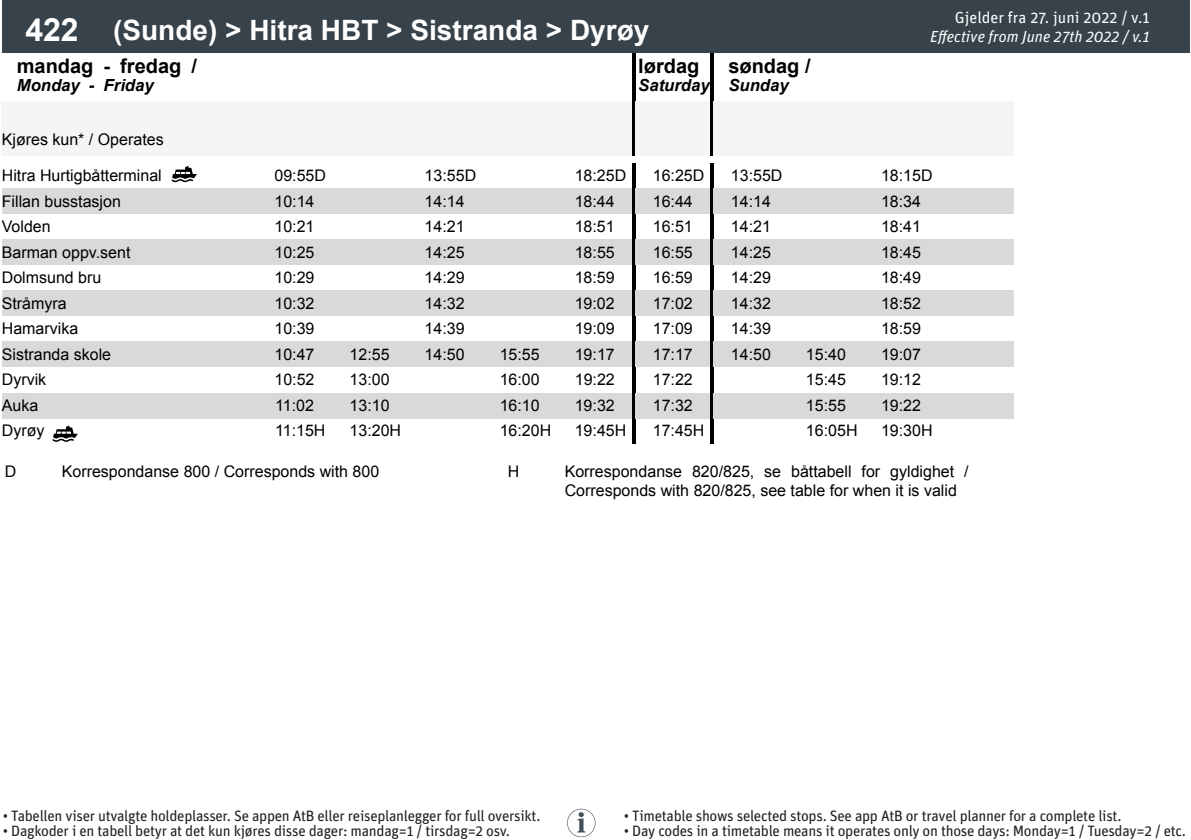
<style>
.page{position:relative;width:1191px;height:840px;background:#fff}
.page>*{position:absolute;margin:0;border:0;box-sizing:border-box;transform-origin:0 0}
.t1{font:700 28px "Arial";color:#fff}
.t2{font:700 20px "Arial";color:#000}
.t3{font:italic 700 16.6px "Arial";color:#000}
.t4{font:16px/25.6px "Arial";color:#000}
.t5{font:italic 16px "Unit Pro";color:#fff}
.t6{font:16px "Unit Pro";color:#fff}
.t7{font:15px "Unit Pro";letter-spacing:-.02em;color:#231f20}
.s1{font-size:32px}
</style>
<div class="page">
<div style="left:2px;top:101px;width:255px;height:54px;background:#f5f5f5"></div>
<div style="left:257px;top:101px;width:75px;height:54px;background:#f5f5f5"></div>
<div style="left:332px;top:101px;width:75px;height:54px;background:#f5f5f5"></div>
<div style="left:407px;top:101px;width:75px;height:54px;background:#f5f5f5"></div>
<div style="left:482px;top:101px;width:75px;height:54px;background:#f5f5f5"></div>
<div style="left:557px;top:101px;width:75px;height:54px;background:#f5f5f5"></div>
<hr style="left:632px;top:53px;width:3px;height:102px;background:#000">
<div style="left:635px;top:101px;width:75px;height:54px;background:#f5f5f5"></div>
<hr style="left:710px;top:53px;width:3px;height:102px;background:#000">
<div style="left:713px;top:101px;width:75px;height:54px;background:#f5f5f5"></div>
<div style="left:788px;top:101px;width:75px;height:54px;background:#f5f5f5"></div>
<div style="left:863px;top:101px;width:75px;height:54px;background:#f5f5f5"></div>
<div style="left:938px;top:101px;width:75px;height:54px;background:#f5f5f5"></div>
<div style="left:2px;top:1px;width:100px;height:52px;background:#37424a"></div>
<div style="left:102px;top:1px;width:1087px;height:52px;background:#37424a"></div>
<div style="left:2px;top:188px;width:630px;height:26px;background:#d9d9d9"></div>
<div style="left:2px;top:239px;width:630px;height:26px;background:#d9d9d9"></div>
<div style="left:2px;top:290px;width:630px;height:26px;background:#d9d9d9"></div>
<div style="left:2px;top:341px;width:630px;height:26px;background:#d9d9d9"></div>
<div style="left:2px;top:392px;width:630px;height:26px;background:#d9d9d9"></div>
<hr style="left:632px;top:163px;width:3px;height:280px;background:#000">
<div style="left:635px;top:188px;width:75px;height:26px;background:#d9d9d9"></div>
<div style="left:635px;top:239px;width:75px;height:26px;background:#d9d9d9"></div>
<div style="left:635px;top:290px;width:75px;height:26px;background:#d9d9d9"></div>
<div style="left:635px;top:341px;width:75px;height:26px;background:#d9d9d9"></div>
<div style="left:635px;top:392px;width:75px;height:26px;background:#d9d9d9"></div>
<hr style="left:710px;top:163px;width:3px;height:280px;background:#000">
<div style="left:713px;top:188px;width:300px;height:26px;background:#d9d9d9"></div>
<div style="left:713px;top:239px;width:300px;height:26px;background:#d9d9d9"></div>
<div style="left:713px;top:290px;width:300px;height:26px;background:#d9d9d9"></div>
<div style="left:713px;top:341px;width:300px;height:26px;background:#d9d9d9"></div>
<div style="left:713px;top:392px;width:300px;height:26px;background:#d9d9d9"></div>
<svg style="left:52px;top:425px;width:26px;height:16px"></svg>
<svg style="left:171px;top:166px;width:26px;height:16px"></svg>
<svg style="left:567px;top:808px;width:28px;height:28px"></svg>
<p class="t1" style="left:25px;top:10px;width:625px"><span class="s1">422</span> (Sunde) &gt; Hitra HBT &gt; Sistranda &gt; Dyrøy</p>
<p class="t2" style="left:17px;top:52px;width:182px">mandag - fredag /</p>
<p class="t3" style="left:17px;top:74px;width:138px">Monday - Friday</p>
<p class="t4" style="left:2px;top:126px;width:163px">Kjøres kun* / Operates</p>
<p class="t2" style="left:638px;top:52px;width:63px">lørdag</p>
<p class="t3" style="left:638px;top:74px;width:73px">Saturday</p>
<p class="t2" style="left:728px;top:52px;width:84px">søndag /</p>
<p class="t3" style="left:728px;top:74px;width:62px">Sunday</p>
<p class="t6" style="left:955px;top:6px;width:196px">Gjelder fra 27. juni 2022 / v.1</p>
<p class="t5" style="left:930px;top:26px;width:221px">Effective from June 27th 2022 / v.1</p>
<p class="t4" style="left:2px;top:162px;width:161px">Hitra Hurtigbåtterminal</p>
<p class="t4" style="left:274px;top:162px;width:53px">09:55D</p>
<p class="t4" style="left:424px;top:162px;width:53px">13:55D</p>
<p class="t4" style="left:575px;top:162px;width:53px">18:25D</p>
<p class="t4" style="left:2px;top:188px;width:121px">Fillan busstasjon</p>
<p class="t4" style="left:274px;top:188px;width:42px">10:14</p>
<p class="t4" style="left:424px;top:188px;width:42px">14:14</p>
<p class="t4" style="left:575px;top:188px;width:42px">18:44</p>
<p class="t4" style="left:2px;top:213px;width:50px">Volden</p>
<p class="t4" style="left:274px;top:213px;width:42px">10:21</p>
<p class="t4" style="left:424px;top:213px;width:42px">14:21</p>
<p class="t4" style="left:575px;top:213px;width:42px">18:51</p>
<p class="t4" style="left:2px;top:239px;width:130px">Barman oppv.sent</p>
<p class="t4" style="left:274px;top:239px;width:42px">10:25</p>
<p class="t4" style="left:424px;top:239px;width:42px">14:25</p>
<p class="t4" style="left:575px;top:239px;width:42px">18:55</p>
<p class="t4" style="left:2px;top:264px;width:101px">Dolmsund bru</p>
<p class="t4" style="left:274px;top:264px;width:42px">10:29</p>
<p class="t4" style="left:424px;top:264px;width:42px">14:29</p>
<p class="t4" style="left:575px;top:264px;width:42px">18:59</p>
<p class="t4" style="left:2px;top:290px;width:66px">Stråmyra</p>
<p class="t4" style="left:274px;top:290px;width:42px">10:32</p>
<p class="t4" style="left:424px;top:290px;width:42px">14:32</p>
<p class="t4" style="left:575px;top:290px;width:42px">19:02</p>
<p class="t4" style="left:2px;top:315px;width:78px">Hamarvika</p>
<p class="t4" style="left:274px;top:315px;width:42px">10:39</p>
<p class="t4" style="left:424px;top:315px;width:42px">14:39</p>
<p class="t4" style="left:575px;top:315px;width:42px">19:09</p>
<p class="t4" style="left:2px;top:341px;width:111px">Sistranda skole</p>
<p class="t4" style="left:274px;top:341px;width:42px">10:47</p>
<p class="t4" style="left:349px;top:341px;width:42px">12:55</p>
<p class="t4" style="left:424px;top:341px;width:42px">14:50</p>
<p class="t4" style="left:500px;top:341px;width:42px">15:55</p>
<p class="t4" style="left:575px;top:341px;width:42px">19:17</p>
<p class="t4" style="left:2px;top:366px;width:46px">Dyrvik</p>
<p class="t4" style="left:274px;top:366px;width:42px">10:52</p>
<p class="t4" style="left:349px;top:366px;width:42px">13:00</p>
<p class="t4" style="left:500px;top:366px;width:42px">16:00</p>
<p class="t4" style="left:575px;top:366px;width:42px">19:22</p>
<p class="t4" style="left:2px;top:392px;width:38px">Auka</p>
<p class="t4" style="left:275px;top:392px;width:40px">11:02</p>
<p class="t4" style="left:349px;top:392px;width:42px">13:10</p>
<p class="t4" style="left:500px;top:392px;width:42px">16:10</p>
<p class="t4" style="left:575px;top:392px;width:42px">19:32</p>
<p class="t4" style="left:2px;top:417px;width:44px">Dyrøy</p>
<p class="t4" style="left:275px;top:417px;width:52px">11:15H</p>
<p class="t4" style="left:349px;top:417px;width:53px">13:20H</p>
<p class="t4" style="left:500px;top:417px;width:53px">16:20H</p>
<p class="t4" style="left:575px;top:417px;width:53px">19:45H</p>
<p class="t4" style="left:653px;top:162px;width:53px">16:25D<br>16:44<br>16:51<br>16:55<br>16:59<br>17:02<br>17:09<br>17:17<br>17:22<br>17:32<br>17:45H</p>
<p class="t4" style="left:731px;top:162px;width:53px">13:55D</p>
<p class="t4" style="left:881px;top:162px;width:53px">18:15D</p>
<p class="t4" style="left:731px;top:188px;width:42px">14:14</p>
<p class="t4" style="left:881px;top:188px;width:42px">18:34</p>
<p class="t4" style="left:731px;top:213px;width:42px">14:21</p>
<p class="t4" style="left:881px;top:213px;width:42px">18:41</p>
<p class="t4" style="left:731px;top:239px;width:42px">14:25</p>
<p class="t4" style="left:881px;top:239px;width:42px">18:45</p>
<p class="t4" style="left:731px;top:264px;width:42px">14:29</p>
<p class="t4" style="left:881px;top:264px;width:42px">18:49</p>
<p class="t4" style="left:731px;top:290px;width:42px">14:32</p>
<p class="t4" style="left:881px;top:290px;width:42px">18:52</p>
<p class="t4" style="left:731px;top:315px;width:42px">14:39</p>
<p class="t4" style="left:881px;top:315px;width:42px">18:59</p>
<p class="t4" style="left:731px;top:341px;width:42px">14:50</p>
<p class="t4" style="left:806px;top:341px;width:42px">15:40</p>
<p class="t4" style="left:881px;top:341px;width:42px">19:07</p>
<p class="t4" style="left:806px;top:366px;width:42px">15:45</p>
<p class="t4" style="left:881px;top:366px;width:42px">19:12</p>
<p class="t4" style="left:806px;top:392px;width:42px">15:55</p>
<p class="t4" style="left:881px;top:392px;width:42px">19:22</p>
<p class="t4" style="left:806px;top:417px;width:53px">16:05H</p>
<p class="t4" style="left:881px;top:417px;width:53px">19:30H</p>
<p class="t4" style="left:5px;top:458px;width:13px">D</p>
<p class="t4" style="left:62px;top:458px;width:319px">Korrespondanse 800 / Corresponds with 800</p>
<p class="t4" style="left:508px;top:458px;width:13px">H</p>
<p class="t4" style="left:565px;top:461px;width:405px;line-height:19.6px">Korrespondanse 820/825, se båttabell for gyldighet /<br>Corresponds with 820/825, see table for when it is valid</p>
<p class="t7" style="left:3px;top:804px;width:539px">• Tabellen viser utvalgte holdeplasser. Se appen AtB eller reiseplanlegger for full oversikt.</p>
<p class="t7" style="left:3px;top:819px;width:509px">• Dagkoder i en tabell betyr at det kun kjøres disse dager: mandag=1 / tirsdag=2 osv.</p>
<p class="t7" style="left:624px;top:804px;width:499px">• Timetable shows selected stops. See app AtB or travel planner for a complete list.</p>
<p class="t7" style="left:624px;top:819px;width:563px">• Day codes in a timetable means it operates only on those days: Monday=1 / Tuesday=2 / etc.</p>
</div>
